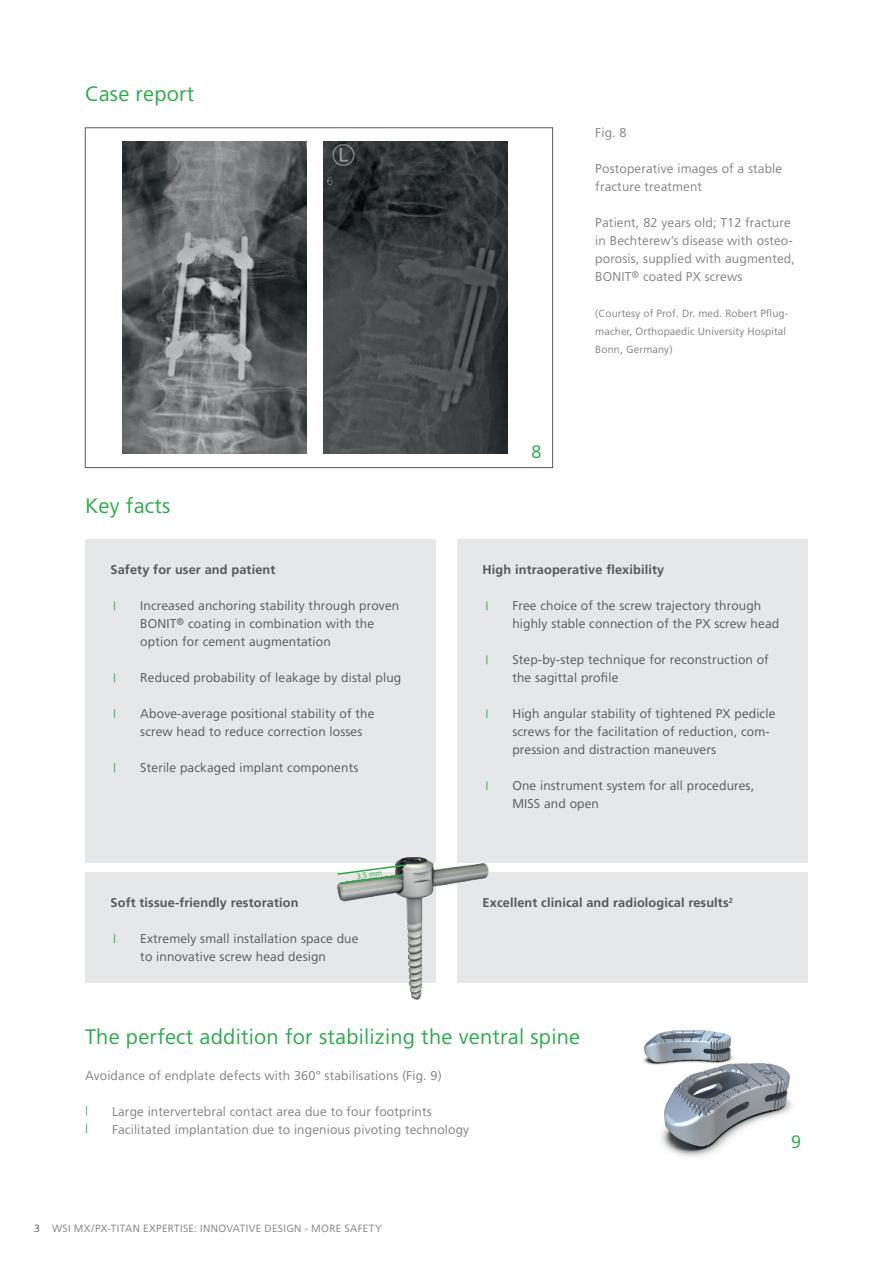
<style>
.page{position:relative;width:893px;height:1263px;background:#fff}
.page>*{position:absolute;margin:0;border:0;box-sizing:border-box;transform-origin:0 0}
.t1{font:21px "F Frutiger";letter-spacing:.01em;color:#29ab4a}
.t2{font:18px "F Frutiger";color:#29ab4a}
.t3{font:12.75px/18px "F Frutiger";letter-spacing:.01em;color:#57585a}
.t4{font:12.75px/18px "F Frutiger";letter-spacing:.01em;color:#808285}
.t5{font:700 12.75px "F Frutiger";letter-spacing:.01em;color:#57585a}
.t6{font:10.5px/18px "F Frutiger";letter-spacing:.01em;color:#808285}
.t7{font:10.5px "F Frutiger";letter-spacing:.03em;color:#808285}
.t8{font:8.85px "Myriad Pro";color:#29ab4a;scale:1.43 1}
.t9{font:7.5px "F Frutiger";color:#29ab4a}
.s1{color:#57585a}
</style>
<div class="page">
<div style="left:85px;top:539px;width:351px;height:323px;background:#e6e7e9"></div>
<div style="left:457px;top:539px;width:351px;height:323px;background:#e6e7e9"></div>
<div style="left:85px;top:872px;width:351px;height:110px;background:#e6e7e9"></div>
<div style="left:457px;top:872px;width:351px;height:110px;background:#e6e7e9"></div>
<img style="left:307px;top:857px;width:228px;height:143px">
<svg style="left:336px;top:863px;width:71px;height:22px"></svg>
<img style="left:122px;top:141px;width:184px;height:313px">
<img style="left:324px;top:141px;width:184px;height:313px">
<div style="left:85px;top:128px;width:468px;height:340px;border:1px solid #57585a"></div>
<img style="left:643px;top:1029px;width:149px;height:128px">
<h1 class="t1" style="left:85px;top:81px;width:111px">Case report</h1>
<h1 class="t1" style="left:85px;top:493px;width:87px">Key facts</h1>
<p class="t5" style="left:111px;top:562px;width:166px">Safety for user and patient</p>
<p class="t8" style="left:113px;top:599px;width:4px">|</p>
<p class="t3" style="left:140px;top:596px;width:260px">Increased anchoring stability through proven<br>BONIT® coating in combination with the option for cement augmentation</p>
<p class="t8" style="left:113px;top:671px;width:4px">|</p>
<p class="t3" style="left:140px;top:668px;width:263px">Reduced probability of leakage by distal plug</p>
<p class="t8" style="left:113px;top:707px;width:4px">|</p>
<p class="t3" style="left:140px;top:704px;width:236px">Above-average positional stability of the screw head to reduce correction losses</p>
<p class="t8" style="left:113px;top:761px;width:4px">|</p>
<p class="t3" style="left:140px;top:758px;width:219px">Sterile packaged implant components</p>
<p class="t9" style="left:356px;top:872px;width:27px;rotate:-8deg">3,5 mm</p>
<p class="t5" style="left:111px;top:894px;width:189px">Soft tissue-friendly restoration</p>
<p class="t8" style="left:113px;top:932px;width:4px">|</p>
<p class="t3" style="left:140px;top:929px;width:220px">Extremely small installation space due to innovative screw head design</p>
<h2 class="t2" style="left:531px;top:441px;width:12px">8</h2>
<p class="t4" style="left:595px;top:124px;width:33px">Fig. 8</p>
<p class="t4" style="left:595px;top:160px;width:188px">Postoperative images of a stable fracture treatment</p>
<p class="t4" style="left:595px;top:214px;width:201px">Patient, 82 years old; T12 fracture in Bechterew’s disease with osteo&shy;porosis, supplied with augmented,<br>BONIT® coated PX screws</p>
<p class="t6" style="left:595px;top:304px;width:195px">(Courtesy of Prof. Dr. med. Robert Pflug&shy;macher, Orthopaedic University Hospital<br>Bonn, Germany)</p>
<p class="t5" style="left:483px;top:562px;width:183px">High intraoperative flexibility</p>
<p class="t8" style="left:485px;top:599px;width:4px">|</p>
<p class="t3" style="left:512px;top:596px;width:268px">Free choice of the screw trajectory through highly stable connection of the PX screw head</p>
<p class="t8" style="left:485px;top:653px;width:4px">|</p>
<p class="t3" style="left:512px;top:650px;width:258px">Step-by-step technique for reconstruction of the sagittal profile</p>
<p class="t8" style="left:485px;top:707px;width:4px">|</p>
<p class="t3" style="left:512px;top:704px;width:264px">High angular stability of tightened PX pedicle screws for the facilitation of reduction, com&shy;pression and distraction maneuvers</p>
<p class="t8" style="left:485px;top:779px;width:4px">|</p>
<p class="t3" style="left:512px;top:776px;width:243px">One instrument system for all procedures,<br>MISS and open</p>
<p class="t5" style="left:483px;top:894px;width:252px">Excellent clinical and radiological results<sup>2</sup></p>
<h1 class="t1" style="left:85px;top:1023px;width:497px">The perfect addition for stabilizing the ventral spine</h1>
<p class="t4" style="left:85px;top:1066px;width:358px">Avoidance of endplate defects with 360° stabilisations (Fig. 9)</p>
<p class="t8" style="left:85px;top:1105px;width:4px">|</p>
<p class="t4" style="left:112px;top:1102px;width:321px">Large intervertebral contact area due to four footprints</p>
<p class="t8" style="left:85px;top:1123px;width:4px">|</p>
<p class="t4" style="left:112px;top:1120px;width:359px">Facilitated implantation due to ingenious pivoting technology</p>
<p class="t7" style="left:34px;top:1222px;width:349px"><span class="s1">3</span> WSI MX/PX-TITAN EXPERTISE: INNOVATIVE DESIGN - MORE SAFETY</p>
<h2 class="t2" style="left:791px;top:1130px;width:12px">9</h2>
</div>
